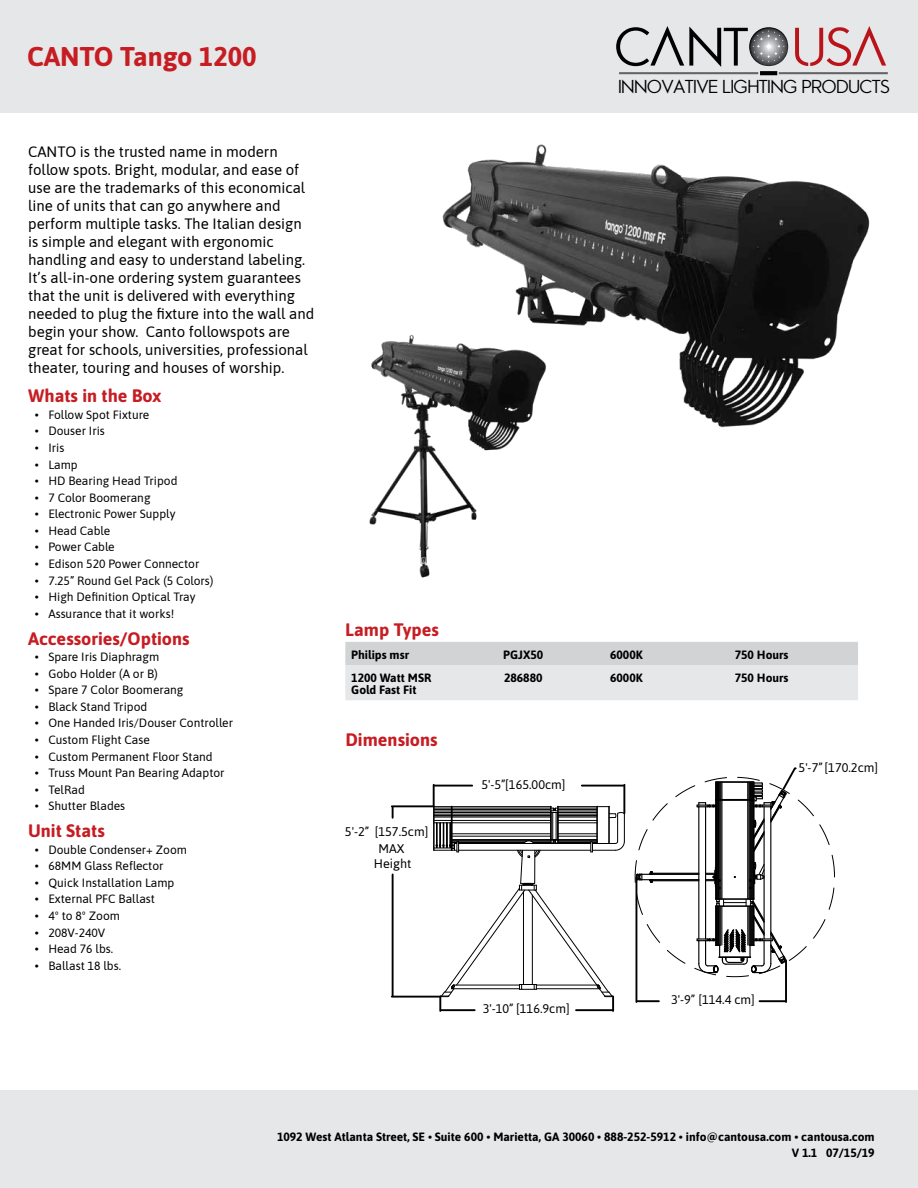
<style>
.page{position:relative;width:918px;height:1188px;background:#fff}
.page>*{position:absolute;margin:0;border:0;box-sizing:border-box;transform-origin:0 0}
.t1{font:700 27px "Asap";color:#c61d23}
.t2{font:700 18px "Asap";color:#c61d23}
.t3{font:18px "Pasajero";color:#000}
.t4{font:15px/18px "Asap";color:#000}
.t5{font:12.6px/15px "Asap";color:#000;text-align:center}
.t6{font:12px "Asap";color:#000}
.t7{font:700 12px/12px "Asap";color:#000}
</style>
<div class="page">
<div style="left:0;top:0;width:918px;height:112px;background:#e6e7e8"></div>
<div style="left:0;top:1091px;width:918px;height:97px;background:#e6e7e8"></div>
<svg style="left:795px;top:26px;width:91px;height:40px"></svg>
<svg style="left:616px;top:26px;width:172px;height:41px"></svg>
<hr style="left:619px;top:72px;width:139px;height:2px;background:#636466">
<hr style="left:779px;top:72px;width:109px;height:2px;background:#636466">
<svg style="left:760px;top:71px;width:17px;height:4px"></svg>
<hr style="left:433px;top:806px;width:1px;height:44px;background:#000">
<svg style="left:634px;top:767px;width:201px;height:210px"></svg>
<hr style="left:433px;top:785px;width:2px;height:21px;background:#000">
<hr style="left:623px;top:785px;width:2px;height:28px;background:#000">
<hr style="left:434px;top:785px;width:38px;height:2px;background:#000">
<hr style="left:582px;top:785px;width:42px;height:2px;background:#000">
<hr style="left:392px;top:805px;width:41px;height:2px;background:#000">
<hr style="left:392px;top:996px;width:48px;height:2px;background:#000">
<hr style="left:392px;top:874px;width:2px;height:122px;background:#000">
<svg style="left:392px;top:807px;width:2px;height:11px"></svg>
<svg style="left:434px;top:806px;width:191px;height:205px"></svg>
<hr style="left:636px;top:877px;width:1px;height:125px;background:#000">
<hr style="left:785px;top:961px;width:2px;height:41px;background:#000">
<hr style="left:637px;top:1000px;width:22px;height:2px;background:#000">
<hr style="left:760px;top:1000px;width:25px;height:2px;background:#000">
<svg style="left:345px;top:642px;width:513px;height:58px;background:#dddfe0"></svg>
<img style="left:442px;top:144px;width:428px;height:284px">
<img style="left:369px;top:319px;width:185px;height:259px">
<h1 class="t1" style="left:27px;top:37px;width:231px">CANTO Tango 1200</h1>
<p class="t4" style="left:28px;top:142px;width:288px">CANTO is the trusted name in modern follow spots. Bright, modular, and ease of use are the trademarks of this economical line of units that can go anywhere and perform multiple tasks. The Italian design is simple and elegant with ergonomic handling and easy to understand labeling.<br>It’s all-in-one ordering system guarantees that the unit is delivered with everything needed to plug the fixture into the wall and begin your show. Canto followspots are great for schools, universities, professional theater, touring and houses of worship.</p>
<h2 class="t2" style="left:28px;top:383px;width:135px">Whats in the Box</h2>
<p class="t6" style="left:35px;top:406px;width:116px">• Follow Spot Fixture</p>
<p class="t6" style="left:35px;top:423px;width:71px">• Douser Iris</p>
<p class="t6" style="left:35px;top:440px;width:31px">• Iris</p>
<p class="t6" style="left:35px;top:456px;width:44px">• Lamp</p>
<p class="t6" style="left:35px;top:473px;width:144px">• HD Bearing Head Tripod</p>
<p class="t6" style="left:35px;top:489px;width:117px">• 7 Color Boomerang</p>
<p class="t6" style="left:35px;top:506px;width:142px">• Electronic Power Supply</p>
<p class="t6" style="left:35px;top:522px;width:77px">• Head Cable</p>
<p class="t6" style="left:35px;top:539px;width:81px">• Power Cable</p>
<p class="t6" style="left:35px;top:555px;width:166px">• Edison 520 Power Connector</p>
<p class="t6" style="left:35px;top:572px;width:180px">• 7.25” Round Gel Pack (5 Colors)</p>
<p class="t6" style="left:35px;top:589px;width:162px">• High Definition Optical Tray</p>
<p class="t6" style="left:35px;top:605px;width:141px">• Assurance that it works!</p>
<h2 class="t2" style="left:28px;top:626px;width:163px">Accessories/Options</h2>
<p class="t6" style="left:35px;top:649px;width:126px">• Spare Iris Diaphragm</p>
<p class="t6" style="left:35px;top:665px;width:124px">• Gobo Holder (A or B)</p>
<p class="t6" style="left:35px;top:682px;width:150px">• Spare 7 Color Boomerang</p>
<p class="t6" style="left:35px;top:698px;width:114px">• Black Stand Tripod</p>
<p class="t6" style="left:35px;top:715px;width:200px">• One Handed Iris/Douser Controller</p>
<p class="t6" style="left:35px;top:732px;width:117px">• Custom Flight Case</p>
<p class="t6" style="left:35px;top:748px;width:179px">• Custom Permanent Floor Stand</p>
<p class="t6" style="left:35px;top:765px;width:191px">• Truss Mount Pan Bearing Adaptor</p>
<p class="t6" style="left:35px;top:781px;width:51px">• TelRad</p>
<p class="t6" style="left:35px;top:798px;width:92px">• Shutter Blades</p>
<h2 class="t2" style="left:28px;top:818px;width:78px">Unit Stats</h2>
<p class="t6" style="left:35px;top:841px;width:154px">• Double Condenser+ Zoom</p>
<p class="t6" style="left:35px;top:858px;width:130px">• 68MM Glass Reflector</p>
<p class="t6" style="left:35px;top:874px;width:141px">• Quick Installation Lamp</p>
<p class="t6" style="left:35px;top:891px;width:122px">• External PFC Ballast</p>
<p class="t6" style="left:35px;top:908px;width:87px">• 4º to 8º Zoom</p>
<p class="t6" style="left:35px;top:924px;width:72px">• 208V-240V</p>
<p class="t6" style="left:35px;top:941px;width:80px">• Head 76 lbs.</p>
<p class="t6" style="left:35px;top:957px;width:88px">• Ballast 18 lbs.</p>
<h2 class="t3" style="left:618px;top:76px;width:273px">INNOVATIVE LIGHTING PRODUCTS</h2>
<h2 class="t2" style="left:345px;top:617px;width:95px">Lamp Types</h2>
<p class="t7" style="left:351px;top:648px;width:59px">Philips msr</p>
<p class="t7" style="left:503px;top:648px;width:41px">PGJX50</p>
<p class="t7" style="left:610px;top:648px;width:34px">6000K</p>
<p class="t7" style="left:735px;top:648px;width:55px">750 Hours</p>
<p class="t7" style="left:351px;top:672px;width:82px">1200 Watt MSR<br>Gold Fast Fit</p>
<p class="t7" style="left:504px;top:672px;width:40px">286880</p>
<p class="t7" style="left:610px;top:672px;width:34px">6000K</p>
<p class="t7" style="left:735px;top:672px;width:55px">750 Hours</p>
<h2 class="t2" style="left:345px;top:727px;width:94px">Dimensions</h2>
<p class="t5" style="left:345px;top:824px;width:85px">5'-2” [157.5cm]</p>
<p class="t5" style="left:374px;top:841px;width:39px">MAX<br>Height</p>
<p class="t5" style="left:482px;top:777px;width:86px">5'-5”[165.00cm]</p>
<p class="t5" style="left:483px;top:1001px;width:89px">3'-10” [116.9cm]</p>
<p class="t5" style="left:799px;top:760px;width:81px">5'-7”[170.2cm]</p>
<p class="t5" style="left:671px;top:992px;width:85px">3'-9” [114.4 cm]</p>
<p class="t7" style="left:277px;top:1131px;width:599px">1092 West Atlanta Street, SE • Suite 600 • Marietta, GA 30060 • 888-252-5912 • info@cantousa.com • cantousa.com</p>
<p class="t7" style="left:792px;top:1147px;width:84px">V 1.1 07/15/19</p>
</div>
